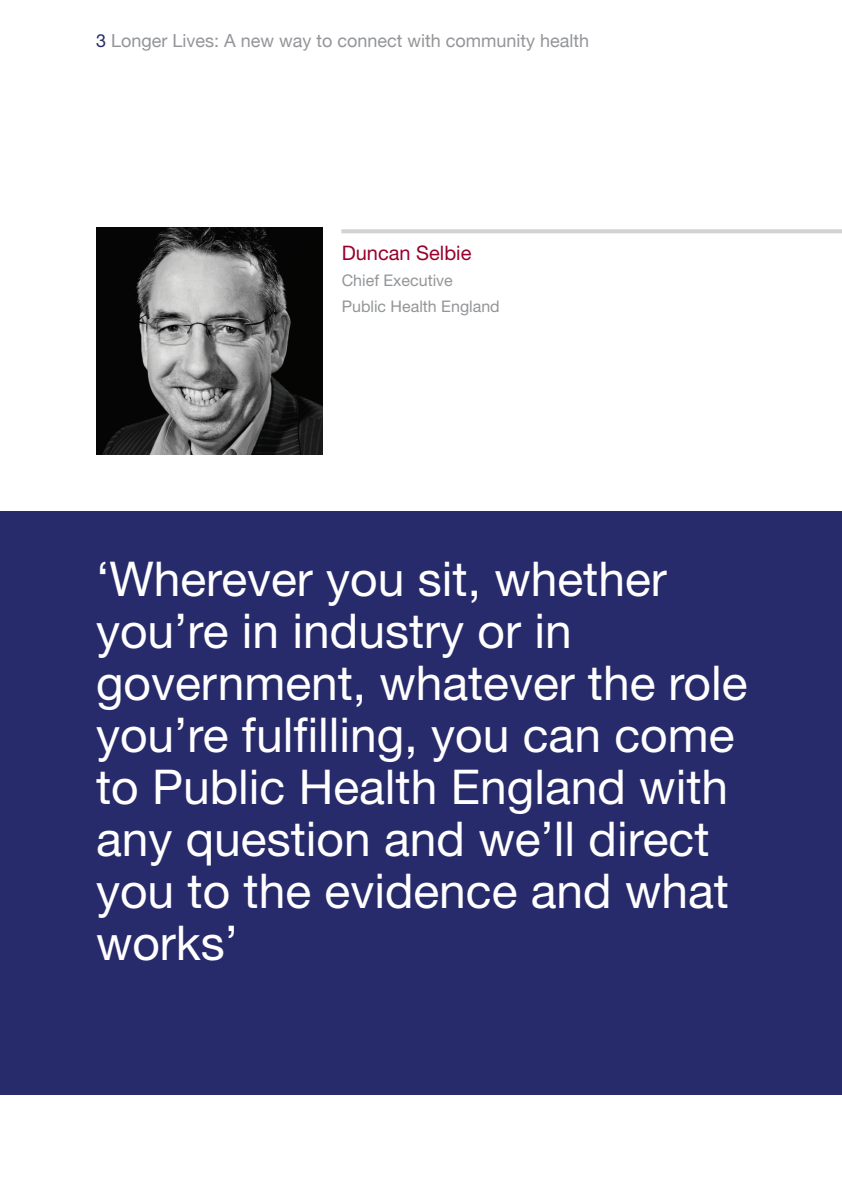
<style>
.page{position:relative;width:842px;height:1191px;background:#fff}
.page>*{position:absolute;margin:0;border:0;box-sizing:border-box;transform-origin:0 0}
.t1{font:48px/52px "Helvetica Neue LT Std";color:#fff}
.t2{font:20px "Helvetica Neue LT Std";color:#98012d}
.t3{font:18px "Helvetica Neue";color:#939598}
.t4{font:16px/26px "Helvetica Neue LT Std";color:#939598}
.s1{font-family:"Helvetica Neue LT Std";color:#282b6b}
</style>
<div class="page">
<img style="left:96px;top:228px;width:227px;height:226px">
<div style="left:0;top:511px;width:842px;height:584px;background:#282b6b"></div>
<svg style="left:341px;top:229px;width:501px;height:4px;background:#d4d5d7"></svg>
<p class="t3" style="left:96px;top:30px;width:495px"><span class="s1">3</span> Longer Lives: A new way to connect with community health</p>
<p class="t2" style="left:342px;top:241px;width:131px">Duncan Selbie</p>
<p class="t4" style="left:342px;top:267px;width:159px">Chief Executive<br>Public Health England</p>
<p class="t1" style="left:96px;top:552px;width:653px">‘Wherever you sit, whether you’re in industry or in government, whatever the role you’re fulfilling, you can come to Public Health England with any question and we’ll direct you to the evidence and what works’</p>
</div>
